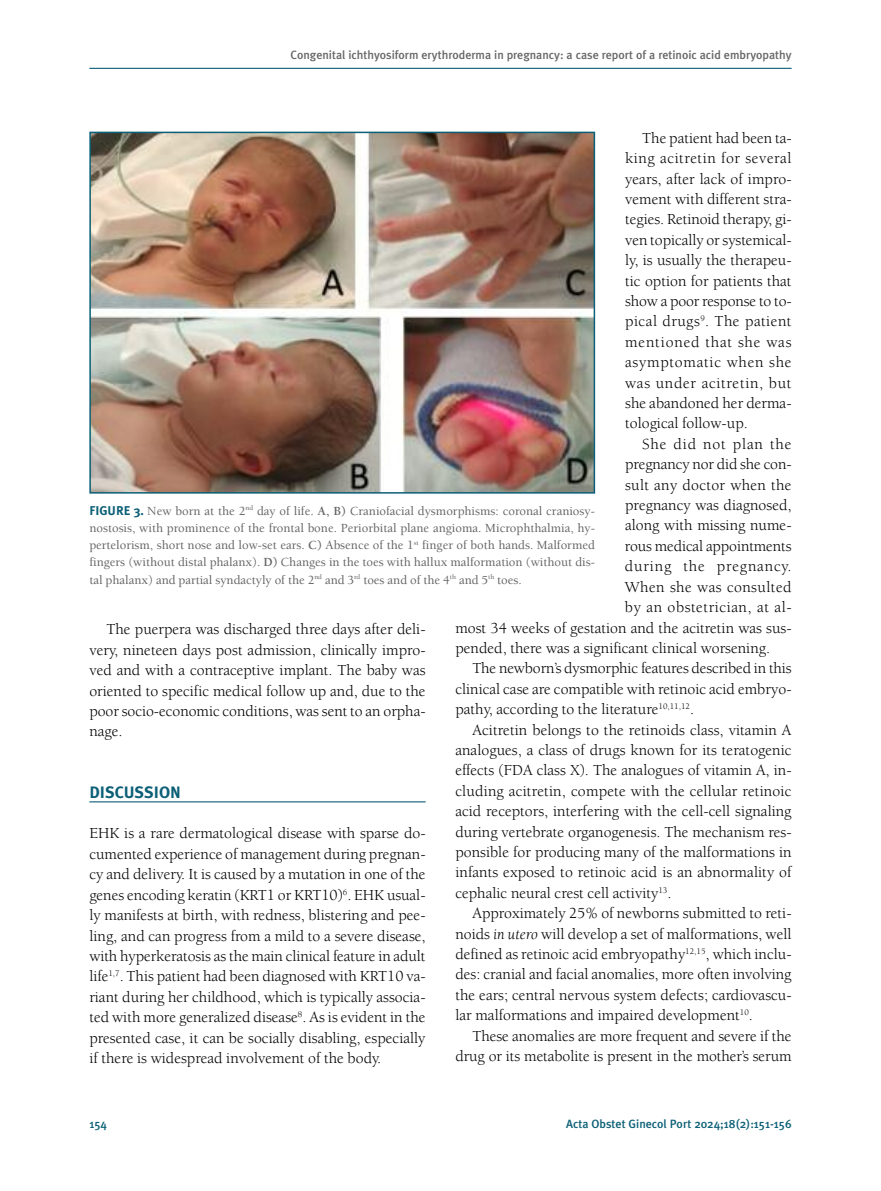
<style>
.page{position:relative;width:881px;height:1191px;background:#fff}
.page>*{position:absolute;margin:0;border:0;box-sizing:border-box;transform-origin:0 0}
.t1{font:700 16.5px "Meta Plus";color:#0b5f76}
.t2{font:15.75px/20.4px "Berkeley";color:#000;text-align:justify}
.t3{font:15.75px "Berkeley";letter-spacing:.05em;color:#000}
.t4{font:15.75px "Berkeley";letter-spacing:.035em;color:#000}
.t5{font:15.75px "Berkeley";letter-spacing:.02em;color:#000}
.t6{font:15.75px "Berkeley";letter-spacing:.025em;color:#000}
.t7{font:500 12.75px/17.2px "Berkeley";color:#656565;text-align:justify}
.t8{font:500 12px "Meta Plus";color:#666}
.t9{font:500 12px "Meta Plus";color:#0b5f76}
.s1{font-style:italic}
.s2{font-family:"Meta Plus";font-weight:700;color:#0b5f76}
.s3{font-weight:700}
</style>
<div class="page">
<hr style="left:89px;top:68px;width:702px;height:1px;background:#0b5f76">
<hr style="left:89px;top:801px;width:336px;height:1px;background:#0b5f76">
<img style="left:92px;top:135px;width:500px;height:355px">
<div style="left:89px;top:132px;width:506px;height:361px;border:2px solid #0b5f76"></div>
<p class="t8" style="left:290px;top:47px;width:502px">Congenital ichthyosiform erythroderma in pregnancy: a case report of a retinoic acid embryopathy</p>
<p class="t2" style="left:625px;top:129px;width:168px;text-indent:17px">The patient had been ta&shy;king acitretin for several years, after lack of impro&shy;vement with different stra&shy;tegies. Retinoid therapy, gi&shy;ven topically or systemical&shy;ly, is usually the therapeu&shy;tic option for patients that show a poor response to to&shy;pical drugs<sup>9</sup>. The patient mentioned that she was asymptomatic when she was under acitretin, but she abandoned her derma&shy;tological follow-up.</p>
<p class="t3" style="left:642px;top:438px;width:151px">She did not plan the</p>
<p class="t2" style="left:625px;top:455px;width:168px">pregnancy nor did she con-</p>
<p class="t5" style="left:625px;top:478px;width:168px">sult any doctor when the</p>
<p class="t2" style="left:625px;top:496px;width:168px">pregnancy was diagnosed,</p>
<p class="t2" style="left:625px;top:516px;width:168px">along with missing nume-</p>
<p class="t2" style="left:624px;top:537px;width:168px">rous medical appointments</p>
<p class="t3" style="left:624px;top:560px;width:168px">during the pregnancy.</p>
<p class="t6" style="left:624px;top:580px;width:168px">When she was consulted</p>
<p class="t4" style="left:624px;top:601px;width:168px">by an obstetrician, at al-</p>
<p class="t2" style="left:455px;top:618px;width:337px">most 34 weeks of gestation and the acitretin was sus-</p>
<p class="t2" style="left:455px;top:639px;width:316px">pended, there was a significant clinical worsening.</p>
<p class="t2" style="left:472px;top:659px;width:320px">The newborn’s dysmorphic features described in this</p>
<p class="t2" style="left:455px;top:680px;width:337px">clinical case are compatible with retinoic acid embryo-</p>
<p class="t2" style="left:455px;top:700px;width:240px">pathy, according to the literature<sup>10,11,12</sup>.</p>
<p class="t2" style="left:472px;top:720px;width:320px">Acitretin belongs to the retinoids class, vitamin A</p>
<p class="t2" style="left:455px;top:741px;width:337px">analogues, a class of drugs known for its teratogenic</p>
<p class="t2" style="left:455px;top:761px;width:337px">effects (FDA class X). The analogues of vitamin A, in-</p>
<p class="t2" style="left:455px;top:782px;width:337px">cluding acitretin, compete with the cellular retinoic</p>
<p class="t2" style="left:455px;top:802px;width:337px">acid receptors, interfering with the cell-cell signaling</p>
<p class="t2" style="left:455px;top:822px;width:337px">during vertebrate organogenesis. The mechanism res-</p>
<p class="t2" style="left:455px;top:843px;width:337px">ponsible for producing many of the malformations in</p>
<p class="t2" style="left:455px;top:863px;width:337px">infants exposed to retinoic acid is an abnormality of</p>
<p class="t2" style="left:455px;top:884px;width:217px">cephalic neural crest cell activity<sup>13</sup>.</p>
<p class="t2" style="left:472px;top:904px;width:320px">Approximately 25% of newborns submitted to reti-</p>
<p class="t2" style="left:455px;top:924px;width:337px">noids <span class="s1">in utero</span> will develop a set of malformations, well</p>
<p class="t2" style="left:455px;top:945px;width:337px">defined as retinoic acid embryopathy<sup>12,15</sup>, which inclu-</p>
<p class="t2" style="left:455px;top:965px;width:337px">des: cranial and facial anomalies, more often involving</p>
<p class="t2" style="left:455px;top:986px;width:337px">the ears; central nervous system defects; cardiovascu-</p>
<p class="t2" style="left:455px;top:1006px;width:299px">lar malformations and impaired development<sup>10</sup>.</p>
<p class="t2" style="left:472px;top:1026px;width:320px">These anomalies are more frequent and severe if the</p>
<p class="t2" style="left:455px;top:1047px;width:337px">drug or its metabolite is present in the mother’s serum</p>
<p class="t7" style="left:89px;top:503px;width:507px"><span class="s2">FIGURE 3.</span> New born at the 2<sup>nd</sup> day of life. <span class="s3">A, B)</span> Craniofacial dysmorphisms: coronal craniosy&shy;nostosis, with prominence of the frontal bone. Periorbital plane angioma. Microphthalmia, hy&shy;pertelorism, short nose and low-set ears. <span class="s3">C)</span> Absence of the 1<sup>st</sup> finger of both hands. Malformed fingers (without distal phalanx). <span class="s3">D)</span> Changes in the toes with hallux malformation (without dis&shy;tal phalanx) and partial syndactyly of the 2<sup>nd</sup> and 3<sup>rd</sup> toes and of the 4<sup>th</sup> and 5<sup>th</sup> toes.</p>
<p class="t2" style="left:89px;top:620px;width:337px;text-indent:17px">The puerpera was discharged three days after deli&shy;very, nineteen days post admission, clinically impro&shy;ved and with a contraceptive implant. The baby was oriented to specific medical follow up and, due to the poor socio-economic conditions, was sent to an orpha&shy;nage.</p>
<p class="t1" style="left:89px;top:782px;width:93px">DISCUSSION</p>
<p class="t2" style="left:89px;top:824px;width:337px">EHK is a rare dermatological disease with sparse do&shy;cumented experience of management during pregnan&shy;cy and delivery. It is caused by a mutation in one of the genes encoding keratin (KRT1 or KRT10)<sup>6</sup>. EHK usual&shy;ly manifests at birth, with redness, blistering and pee&shy;ling, and can progress from a mild to a severe disease, with hyperkeratosis as the main clinical feature in adult life<sup>1,7</sup>. This patient had been diagnosed with KRT10 va&shy;riant during her childhood, which is typically associa&shy;ted with more generalized disease<sup>8</sup>. As is evident in the presented case, it can be socially disabling, especially if there is widespread involvement of the body.</p>
<p class="t9" style="left:89px;top:1117px;width:19px">154</p>
<p class="t9" style="left:566px;top:1117px;width:227px">Acta Obstet Ginecol Port 2024;18(2):151-156</p>
</div>
